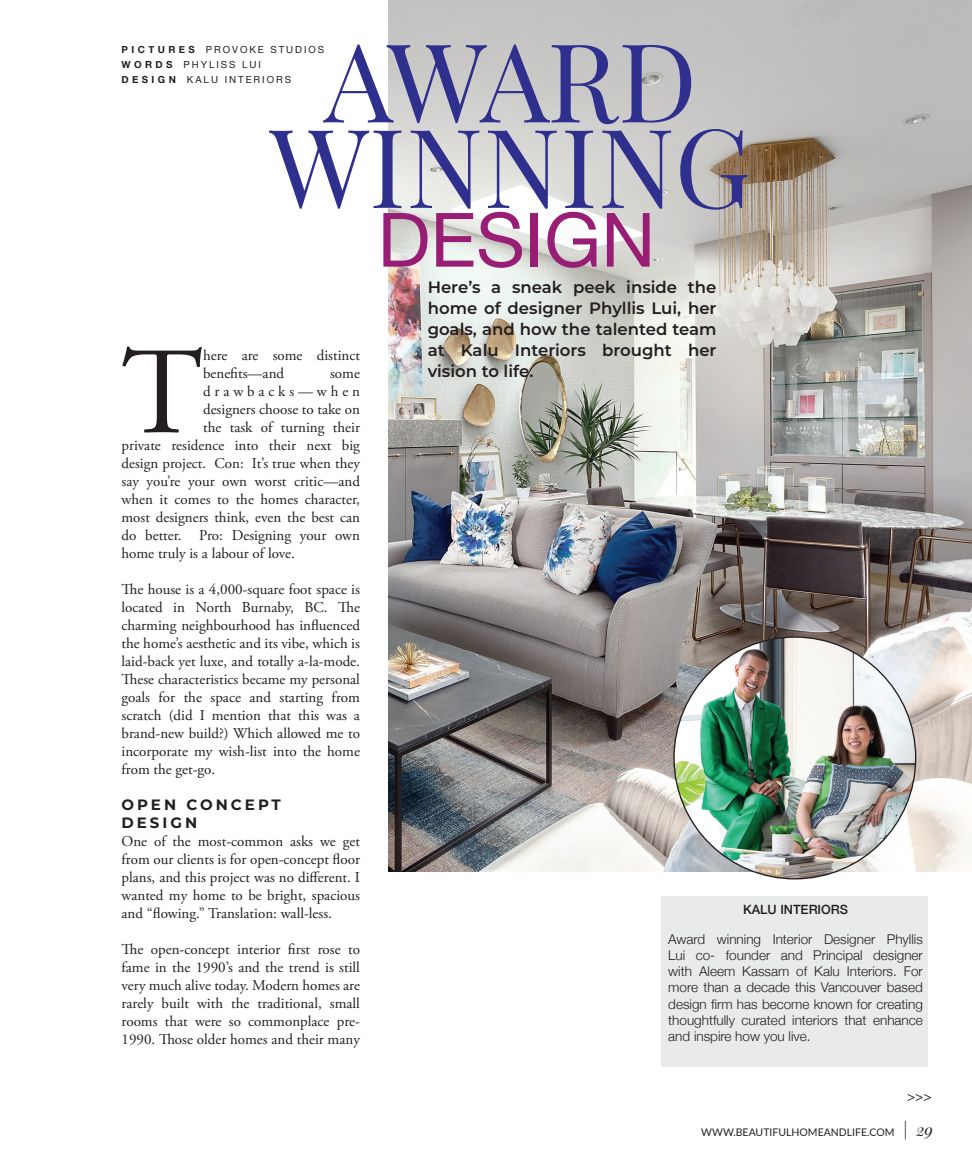
<style>
.page{position:relative;width:972px;height:1175px;background:#fff}
.page>*{position:absolute;margin:0;border:0;box-sizing:border-box;transform-origin:0 0}
.BC_Justify{font:123.6px "Adobe Garamond Pro";color:#231e1f}
.t1{font:109.5px "Playfair Display";color:#2f308e}
.t2{font:75px "Helvetica Neue";color:#981d74}
.t3{font:600 16.5px/21px "Montserrat";color:#231e1f;text-align:justify}
.BC_Justify-2{font:15px/18px "Adobe Garamond Pro";color:#231e1f;text-align:justify}
.BC_Justify-3{font:700 15px "Montserrat";letter-spacing:.2em;color:#231e1f}
.BC_Justify-4{font:15px "Adobe Garamond Pro";letter-spacing:.26em;color:#231e1f}
.t4{font:300 13.5px/16.2px "Helvetica Neue";color:#231e1f;text-align:justify}
.t5{font:13.5px "Helvetica Neue";color:#231e1f}
.t6{font:500 12.75px "Helvetica Neue";color:#231e1f}
.t7{font:10.5px "Lato";color:#231f20}
.Caption_Headline{font:9.75px "Helvetica Neue";letter-spacing:.2em;color:#231f20}
.s1{font-weight:700}
.s2{font-family:"Playfair Display";font-style:italic;font-size:18px}
.s3{font-family:"Playfair Display";font-style:italic;font-size:16.5px}
</style>
<div class="page">
<img style="left:389px;top:0;width:583px;height:871px">
<img style="left:674px;top:637px;width:242px;height:241px;border-radius:121px">
<div style="left:662px;top:896px;width:266px;height:170px;background:#e9eaea"></div>
<p class="t1" style="left:324px;top:13px;width:375px">AWARD</p>
<p class="t1" style="left:270px;top:99px;width:483px">WINNING</p>
<p class="t2" style="left:378px;top:186px;width:279px">DESIGN</p>
<p class="Caption_Headline" style="left:122px;top:43px;width:204px"><span class="s1">PICTURES</span> PROVOKE STUDIOS</p>
<p class="Caption_Headline" style="left:122px;top:58px;width:141px"><span class="s1">WORDS</span> PHYLISS LUI</p>
<p class="Caption_Headline" style="left:122px;top:73px;width:171px"><span class="s1">DESIGN</span> KALU INTERIORS</p>
<p class="t3" style="left:428px;top:276px;width:290px">Here’s a sneak peek inside the home of designer Phyllis Lui, her goals, and how the talented team at Kalu Interiors brought her vision to life.</p>
<p class="BC_Justify" style="left:122px;top:319px;width:83px">T</p>
<p class="BC_Justify-2" style="left:203px;top:347px;width:158px">here are some distinct benefits—and</p>
<p class="BC_Justify-2" style="left:330px;top:365px;width:31px">some</p>
<p class="BC_Justify-4" style="left:203px;top:382px;width:158px">drawbacks—when</p>
<p class="BC_Justify-2" style="left:203px;top:401px;width:158px">designers choose to take on</p>
<p class="BC_Justify-2" style="left:203px;top:419px;width:158px">the task of turning their</p>
<p class="BC_Justify-2" style="left:122px;top:437px;width:240px">private residence into their next big</p>
<p class="BC_Justify-2" style="left:122px;top:455px;width:240px">design project. Con: It’s true when they</p>
<p class="BC_Justify-2" style="left:122px;top:473px;width:240px">say you’re your own worst critic—and</p>
<p class="BC_Justify-2" style="left:122px;top:491px;width:240px">when it comes to the homes character,</p>
<p class="BC_Justify-2" style="left:122px;top:509px;width:240px">most designers think, even the best can</p>
<p class="BC_Justify-2" style="left:122px;top:527px;width:240px">do better. Pro: Designing your own</p>
<p class="BC_Justify-2" style="left:122px;top:545px;width:175px">home truly is a labour of love.</p>
<p class="BC_Justify-2" style="left:122px;top:581px;width:240px">The house is a 4,000-square foot space is located in North Burnaby, BC. The charming neighbourhood has influenced the home’s aesthetic and its vibe, which is laid-back yet luxe, and totally a-la-mode.<br>These characteristics became my personal goals for the space and starting from scratch (did I mention that this was a brand-new build?) Which allowed me to incorporate my wish-list into the home from the get-go.</p>
<p class="BC_Justify-3" style="left:122px;top:794px;width:161px">OPEN CONCEPT</p>
<p class="BC_Justify-3" style="left:122px;top:812px;width:77px">DESIGN</p>
<p class="BC_Justify-2" style="left:122px;top:833px;width:240px">One of the most-common asks we get from our clients is for open-concept floor plans, and this project was no different. I wanted my home to be bright, spacious and “flowing.” Translation: wall-less.</p>
<p class="BC_Justify-2" style="left:122px;top:941px;width:240px">The open-concept interior first rose to fame in the 1990’s and the trend is still very much alive today. Modern homes are rarely built with the traditional, small rooms that were so commonplace pre-1990. Those older homes and their many</p>
<p class="t4" style="left:668px;top:929px;width:256px">Award winning Interior Designer Phyllis Lui co- founder and Principal designer with Aleem Kassam of Kalu Interiors. For more than a decade this Vancouver based design firm has become known for creating thoughtfully curated interiors that enhance and inspire how you live.</p>
<p class="t6" style="left:743px;top:899px;width:107px">KALU INTERIORS</p>
<p class="t5" style="left:907px;top:1086px;width:26px">&gt;&gt;&gt;</p>
<p class="t7" style="left:701px;top:1125px;width:233px">WWW.BEAUTIFULHOMEANDLIFE.COM <span class="s2">|</span> <span class="s3">29</span></p>
</div>
